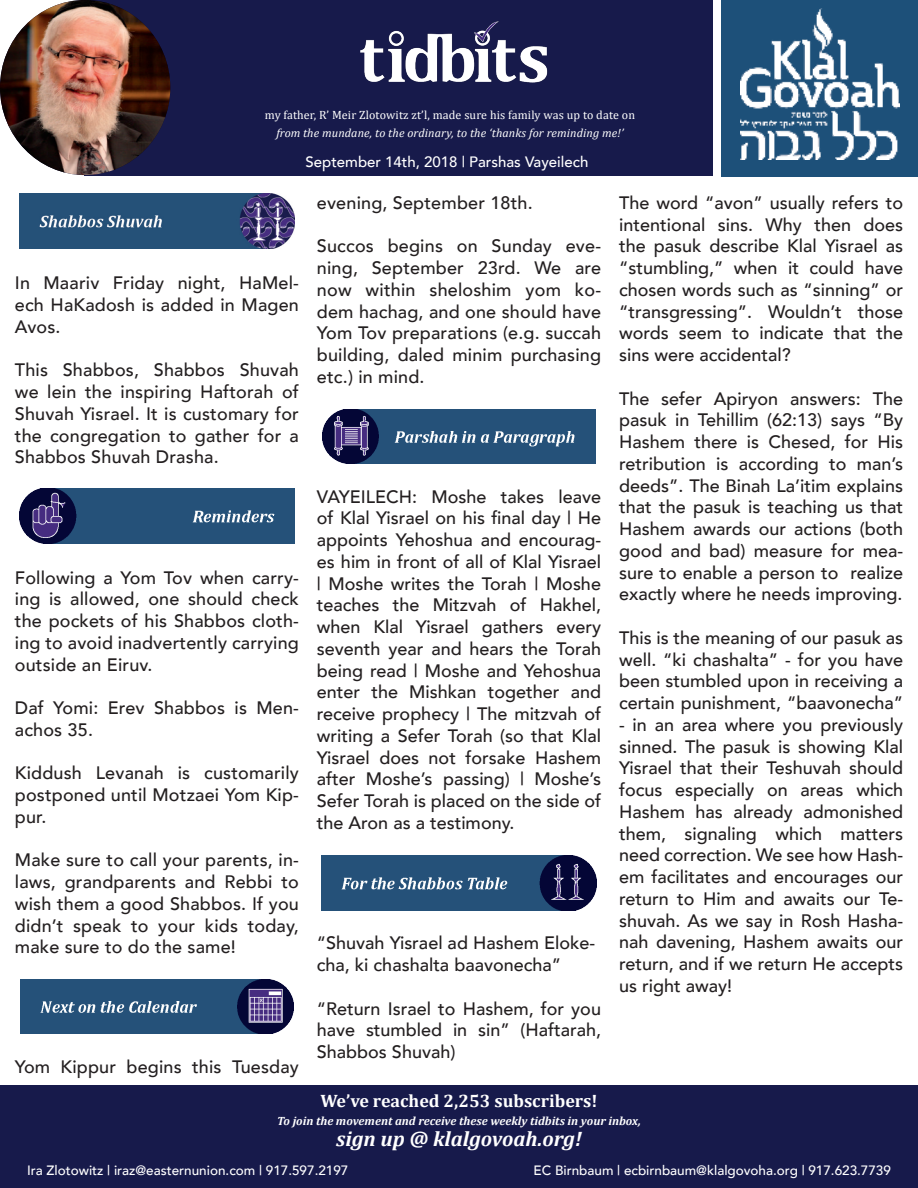
<style>
.page{position:relative;width:918px;height:1188px;background:#fff}
.page>*{position:absolute;margin:0;border:0;box-sizing:border-box;transform-origin:0 0}
.t1{font:italic 700 21px "Cambria";color:#fff}
.t2{font:500 18px/21.8px "Avenir";letter-spacing:.01em;color:#231f20;text-align:justify}
.t3{font:700 18px "Cambria";color:#fff}
.t4{font:500 15px "Avenir";color:#fff}
.t5{font:500 13.5px "Avenir";color:#fff}
.t6{font:12px "Cambria";letter-spacing:.01em;color:#fff}
.t7{font:italic 12px "Cambria";letter-spacing:.01em;color:#fff}
.t8{font:italic 700 12px "Cambria";color:#fff}
</style>
<div class="page">
<div style="left:0;top:1085px;width:918px;height:103px;background:#171a4b"></div>
<div style="left:84px;top:0;width:629px;height:176px;background:#171a4b"></div>
<div style="left:721px;top:0;width:197px;height:176px;background:#1d5079"></div>
<img style="left:0;top:0;width:170px;height:175px">
<img style="left:740px;top:9px;width:160px;height:151px">
<img style="left:360px;top:21px;width:188px;height:62px">
<img style="left:20px;top:194px;width:274px;height:55px">
<img style="left:19px;top:488px;width:275px;height:55px">
<img style="left:21px;top:979px;width:272px;height:55px">
<img style="left:323px;top:409px;width:272px;height:55px">
<img style="left:321px;top:855px;width:276px;height:55px">
<p class="t6" style="left:265px;top:108px;width:372px">my father, R’ Meir Zlotowitz zt’l, made sure his family was up to date on</p>
<p class="t7" style="left:276px;top:124px;width:349px">from the mundane, to the ordinary, to the ‘thanks for reminding me!’</p>
<p class="t4" style="left:305px;top:149px;width:284px">September 14th, 2018 | Parshas Vayeilech</p>
<p class="t2" style="left:15px;top:271px;width:286px">In Maariv Friday night, HaMel&shy;ech HaKadosh is added in Magen Avos.</p>
<p class="t2" style="left:15px;top:358px;width:286px">This Shabbos, Shabbos Shuvah we lein the inspiring Haftorah of Shuvah Yisrael. It is customary for the congregation to gather for a Shabbos Shuvah Drasha.</p>
<p class="t2" style="left:15px;top:565px;width:286px">Following a Yom Tov when carry&shy;ing is allowed, one should check the pockets of his Shabbos cloth&shy;ing to avoid inadvertently carrying outside an Eiruv.</p>
<p class="t2" style="left:15px;top:696px;width:286px">Daf Yomi: Erev Shabbos is Men&shy;achos 35.</p>
<p class="t2" style="left:15px;top:761px;width:286px">Kiddush Levanah is customarily postponed until Motzaei Yom Kip&shy;pur.</p>
<p class="t2" style="left:15px;top:848px;width:286px">Make sure to call your parents, in&shy;laws, grandparents and Rebbi to wish them a good Shabbos. If you didn’t speak to your kids today, make sure to do the same!</p>
<p class="t2" style="left:15px;top:1055px;width:286px">Yom Kippur begins this Tuesday</p>
<p class="t2" style="left:317px;top:191px;width:217px">evening, September 18th.</p>
<p class="t2" style="left:317px;top:234px;width:286px">Succos begins on Sunday eve&shy;ning, September 23rd. We are now within sheloshim yom ko&shy;dem hachag, and one should have Yom Tov preparations (e.g. succah building, daled minim purchasing etc.) in mind.</p>
<p class="t2" style="left:317px;top:484px;width:286px">VAYEILECH: Moshe takes leave of Klal Yisrael on his final day | He appoints Yehoshua and encourag&shy;es him in front of all of Klal Yisrael | Moshe writes the Torah | Moshe teaches the Mitzvah of Hakhel, when Klal Yisrael gathers every seventh year and hears the Torah being read | Moshe and Yehoshua enter the Mishkan together and receive prophecy | The mitzvah of writing a Sefer Torah (so that Klal Yisrael does not forsake Hashem after Moshe’s passing) | Moshe’s Sefer Torah is placed on the side of the Aron as a testimony.</p>
<p class="t2" style="left:317px;top:931px;width:280px">“Shuvah Yisrael ad Hashem Eloke&shy;cha, ki chashalta baavonecha”</p>
<p class="t2" style="left:317px;top:996px;width:286px">“Return Israel to Hashem, for you have stumbled in sin” (Haftarah, Shabbos Shuvah)</p>
<p class="t2" style="left:619px;top:191px;width:286px">The word “avon” usually refers to intentional sins. Why then does the pasuk describe Klal Yisrael as “stumbling,” when it could have chosen words such as “sinning” or “transgressing”. Wouldn’t those words seem to indicate that the sins were accidental?</p>
<p class="t2" style="left:619px;top:386px;width:286px">The sefer Apiryon answers: The pasuk in Tehillim (62:13) says “By Hashem there is Chesed, for His retribution is according to man’s deeds”. The Binah La’itim explains that the pasuk is teaching us that Hashem awards our actions (both good and bad) measure for mea&shy;sure to enable a person to realize exactly where he needs improving.</p>
<p class="t2" style="left:619px;top:626px;width:286px">This is the meaning of our pasuk as well. “ki chashalta” - for you have been stumbled upon in receiving a certain punishment, “baavonecha”</p>
<p class="t2" style="left:619px;top:713px;width:286px">- in an area where you previously sinned. The pasuk is showing Klal Yisrael that their Teshuvah should focus especially on areas which Hashem has already admonished them, signaling which matters need correction. We see how Hash&shy;em facilitates and encourages our return to Him and awaits our Te&shy;shuvah. As we say in Rosh Hasha&shy;nah davening, Hashem awaits our return, and if we return He accepts us right away!</p>
<p class="t3" style="left:320px;top:1088px;width:279px">We’ve reached 2,253 subscribers!</p>
<p class="t8" style="left:277px;top:1112px;width:365px">To join the movement and receive these weekly tidbits in your inbox,</p>
<p class="t1" style="left:336px;top:1124px;width:247px">sign up @ klalgovoah.org!</p>
<p class="t5" style="left:27px;top:1159px;width:323px">Ira Zlotowitz | iraz@easternunion.com | 917.597.2197</p>
<p class="t5" style="left:534px;top:1159px;width:359px">EC Birnbaum | ecbirnbaum@klalgovoha.org | 917.623.7739</p>
</div>
